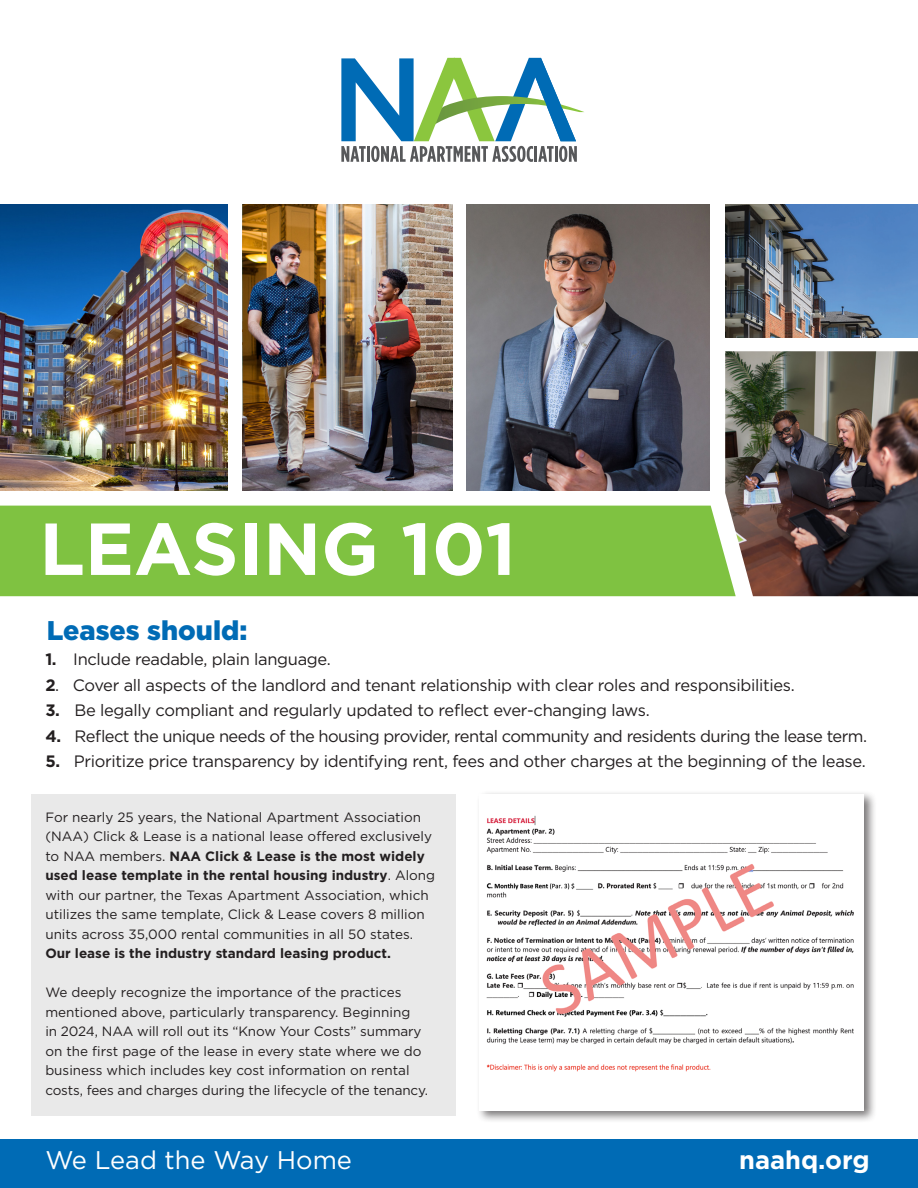
<style>
.page{position:relative;width:918px;height:1188px;background:#fff}
.page>*{position:absolute;margin:0;border:0;box-sizing:border-box;transform-origin:0 0}
.t1{font:700 73.5px "Gotham";color:#fff}
.t2{font:900 27px "Gotham";color:#006bb5}
.t3{font:25.5px "Gotham";color:#fff}
.t4{font:700 25.5px "Gotham";color:#fff}
.t5{font:16.5px "Gotham";letter-spacing:-.02em;color:#231f20}
.t6{font:13.5px/19.5px "Gotham";color:#231f20}
.s1{font-weight:700}
</style>
<div class="page">
<div style="left:32px;top:794px;width:424px;height:322px;background:#e9e9e9"></div>
<img style="left:0;top:204px;width:227px;height:287px">
<img style="left:725px;top:204px;width:193px;height:133px">
<img style="left:467px;top:204px;width:242px;height:287px">
<img style="left:725px;top:351px;width:193px;height:245px">
<div style="left:0;top:506px;width:736px;height:90px;background:#7fc241"></div>
<img style="left:242px;top:204px;width:210px;height:286px">
<svg style="left:341px;top:58px;width:243px;height:104px"></svg>
<div style="left:0;top:1140px;width:918px;height:48px;background:#006bb5"></div>
<div style="left:476px;top:790px;width:401px;height:333px;background:#231f20;opacity:.6"></div>
<div style="left:480px;top:794px;width:384px;height:316px;background:#fff"></div>
<img style="left:486px;top:815px;width:368px;height:257px">
<p class="t1" style="left:39px;top:500px;width:478px">LEASING 101</p>
<p class="t2" style="left:47px;top:611px;width:202px">Leases should:</p>
<p class="t5" style="left:45px;top:649px;width:287px"><span class="s1">1.</span> Include readable, plain language.</p>
<p class="t5" style="left:45px;top:674px;width:751px"><span class="s1">2</span>. Cover all aspects of the landlord and tenant relationship with clear roles and responsibilities.</p>
<p class="t5" style="left:45px;top:700px;width:606px"><span class="s1">3.</span> Be legally compliant and regularly updated to reflect ever-changing laws.</p>
<p class="t5" style="left:45px;top:725px;width:823px"><span class="s1">4.</span> Reflect the unique needs of the housing provider, rental community and residents during the lease term.</p>
<p class="t5" style="left:45px;top:751px;width:822px"><span class="s1">5.</span> Prioritize price transparency by identifying rent, fees and other charges at the beginning of the lease.</p>
<p class="t6" style="left:45px;top:807px;width:391px">For nearly 25 years, the National Apartment Association (NAA) Click &amp; Lease is a national lease offered exclusively to NAA members. <span class="s1">NAA Click &amp; Lease is the most widely used lease template in the rental housing industry</span>. Along with our partner, the Texas Apartment Association, which utilizes the same template, Click &amp; Lease covers 8 million units across 35,000 rental communities in all 50 states.<br><span class="s1">Our lease is the industry standard leasing product.</span></p>
<p class="t6" style="left:45px;top:983px;width:384px">We deeply recognize the importance of the practices mentioned above, particularly transparency. Beginning<br>in 2024, NAA will roll out its “Know Your Costs” summary on the first page of the lease in every state where we do business which includes key cost information on rental costs, fees and charges during the lifecycle of the tenancy.</p>
<p class="t3" style="left:45px;top:1144px;width:308px">We Lead the Way Home</p>
<p class="t4" style="left:739px;top:1143px;width:132px">naahq.org</p>
</div>
